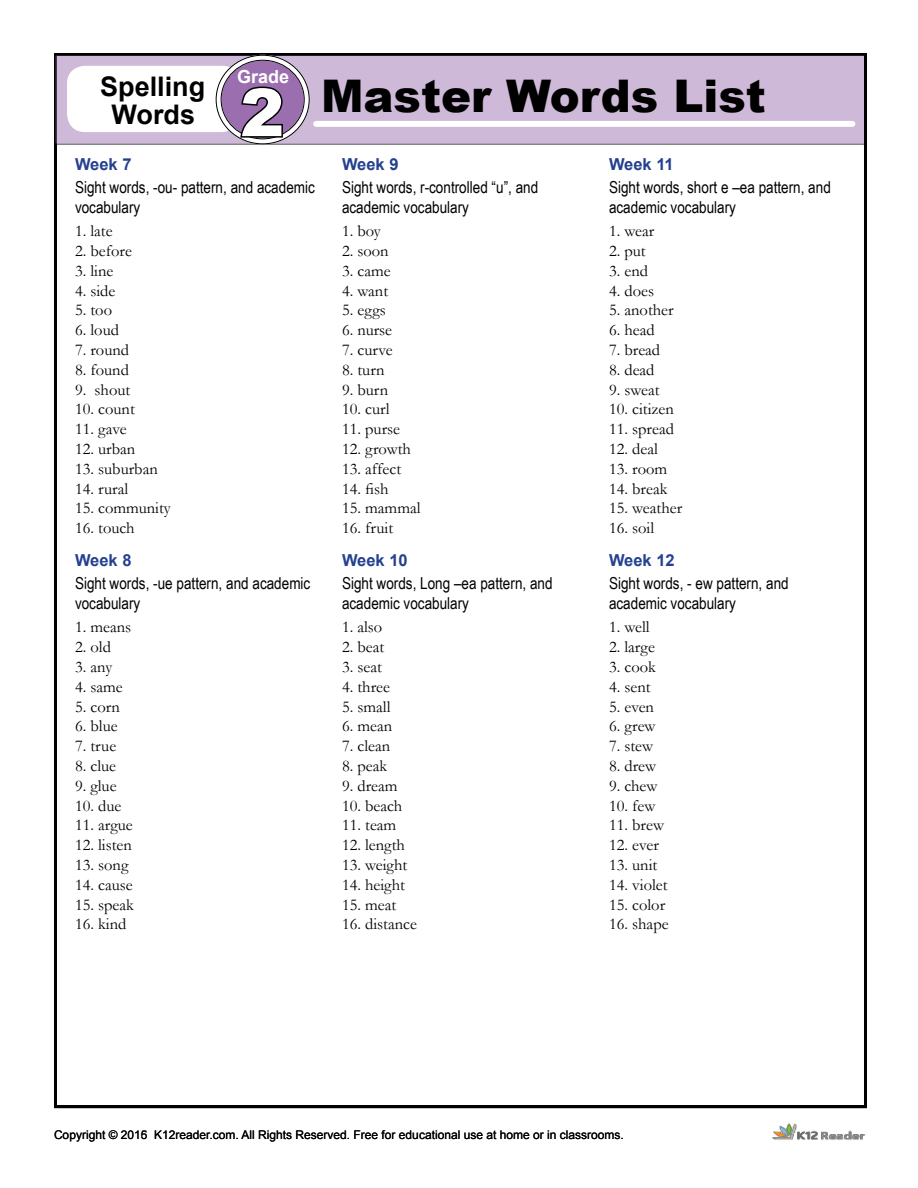
<style>
.page{position:relative;width:918px;height:1188px;background:#fff}
.page>*{position:absolute;margin:0;border:0;box-sizing:border-box;transform-origin:0 0}
.t1{font:900 66px "Arial";color:#fff}
.t2{font:900 45px "Arial";color:#000}
.t3{font:700 27px/28.3px "Arial";color:#000;text-align:center}
.t4{font:700 18px "Arial";color:#fff}
.t5{font:16.5px "Garamond";color:#000}
.t6{font:16.5px/19.8px "Arial Narrow";color:#000}
.t7{font:700 16.5px "Arial";color:#24408f}
.t8{font:12px "Arial";color:#000}
</style>
<div class="page">
<img style="left:772px;top:1123px;width:94px;height:17px">
<div style="left:55px;top:55px;width:810px;height:89px;background:#cfb9d8"></div>
<div style="left:54px;top:54px;width:812px;height:91px;border:2px solid #000"></div>
<div style="left:67px;top:66px;width:173px;height:66px;background:#fff;border-radius:18px"></div>
<div style="left:219px;top:58px;width:88px;height:83px;background:#9b6eaf;border-radius:50%"></div>
<div style="left:216px;top:55px;width:94px;height:89px;border:6px solid #fff;border-radius:50%"></div>
<div style="left:316px;top:121px;width:536px;height:6px;background:#fff"></div>
<svg style="left:239px;top:86px;width:45px;height:55px"></svg>
<p class="t4" style="left:237px;top:65px;width:54px">Grade</p>
<h1 class="t1" style="left:240px;top:65px;width:46px">2</h1>
<h3 class="t3" style="left:100px;top:73px;width:107px">Spelling<br>Words</h3>
<h2 class="t2" style="left:321px;top:63px;width:446px">Master Words List</h2>
<h1 class="t1" style="left:239px;top:66px;width:46px">1</h1>
<p class="t7" style="left:75px;top:154px;width:58px">Week 7</p>
<p class="t6" style="left:75px;top:177px;width:241px">Sight words, -ou- pattern, and academic vocabulary</p>
<p class="t5" style="left:75px;top:220px;width:39px">1. late</p>
<p class="t5" style="left:75px;top:240px;width:58px">2. before</p>
<p class="t5" style="left:75px;top:259px;width:40px">3. line</p>
<p class="t5" style="left:75px;top:279px;width:42px">4. side</p>
<p class="t5" style="left:75px;top:299px;width:39px">5. too</p>
<p class="t5" style="left:75px;top:319px;width:46px">6. loud</p>
<p class="t5" style="left:75px;top:339px;width:56px">7. round</p>
<p class="t5" style="left:75px;top:358px;width:55px">8. found</p>
<p class="t5" style="left:75px;top:378px;width:57px">9. shout</p>
<p class="t5" style="left:75px;top:398px;width:61px">10. count</p>
<p class="t5" style="left:75px;top:418px;width:53px">11. gave</p>
<p class="t5" style="left:75px;top:438px;width:62px">12. urban</p>
<p class="t5" style="left:75px;top:457px;width:84px">13. suburban</p>
<p class="t5" style="left:75px;top:477px;width:55px">14. rural</p>
<p class="t5" style="left:75px;top:497px;width:97px">15. community</p>
<p class="t5" style="left:75px;top:517px;width:61px">16. touch</p>
<p class="t7" style="left:75px;top:550px;width:58px">Week 8</p>
<p class="t6" style="left:75px;top:573px;width:237px">Sight words, -ue pattern, and academic vocabulary</p>
<p class="t5" style="left:75px;top:616px;width:58px">1. means</p>
<p class="t5" style="left:75px;top:636px;width:37px">2. old</p>
<p class="t5" style="left:75px;top:656px;width:39px">3. any</p>
<p class="t5" style="left:75px;top:675px;width:49px">4. same</p>
<p class="t5" style="left:75px;top:695px;width:47px">5. corn</p>
<p class="t5" style="left:75px;top:715px;width:44px">6. blue</p>
<p class="t5" style="left:75px;top:735px;width:43px">7. true</p>
<p class="t5" style="left:75px;top:755px;width:43px">8. clue</p>
<p class="t5" style="left:75px;top:774px;width:43px">9. glue</p>
<p class="t5" style="left:75px;top:794px;width:48px">10. due</p>
<p class="t5" style="left:75px;top:814px;width:59px">11. argue</p>
<p class="t5" style="left:75px;top:834px;width:58px">12. listen</p>
<p class="t5" style="left:75px;top:854px;width:55px">13. song</p>
<p class="t5" style="left:75px;top:873px;width:59px">14. cause</p>
<p class="t5" style="left:75px;top:893px;width:60px">15. speak</p>
<p class="t5" style="left:75px;top:913px;width:53px">16. kind</p>
<p class="t7" style="left:342px;top:154px;width:58px">Week 9</p>
<p class="t6" style="left:342px;top:177px;width:198px">Sight words, r-controlled “u”, and academic vocabulary</p>
<p class="t5" style="left:342px;top:220px;width:40px">1. boy</p>
<p class="t5" style="left:342px;top:240px;width:48px">2. soon</p>
<p class="t5" style="left:342px;top:259px;width:50px">3. came</p>
<p class="t5" style="left:342px;top:279px;width:48px">4. want</p>
<p class="t5" style="left:342px;top:299px;width:45px">5. eggs</p>
<p class="t5" style="left:342px;top:319px;width:52px">6. nurse</p>
<p class="t5" style="left:342px;top:339px;width:52px">7. curve</p>
<p class="t5" style="left:342px;top:358px;width:44px">8. turn</p>
<p class="t5" style="left:342px;top:378px;width:48px">9. burn</p>
<p class="t5" style="left:342px;top:398px;width:49px">10. curl</p>
<p class="t5" style="left:342px;top:418px;width:60px">11. purse</p>
<p class="t5" style="left:342px;top:438px;width:70px">12. growth</p>
<p class="t5" style="left:342px;top:457px;width:61px">13. affect</p>
<p class="t5" style="left:342px;top:477px;width:48px">14. fish</p>
<p class="t5" style="left:342px;top:497px;width:80px">15. mammal</p>
<p class="t5" style="left:342px;top:517px;width:53px">16. fruit</p>
<p class="t7" style="left:342px;top:550px;width:67px">Week 10</p>
<p class="t6" style="left:342px;top:573px;width:212px">Sight words, Long –ea pattern, and academic vocabulary</p>
<p class="t5" style="left:342px;top:616px;width:42px">1. also</p>
<p class="t5" style="left:342px;top:636px;width:44px">2. beat</p>
<p class="t5" style="left:342px;top:656px;width:41px">3. seat</p>
<p class="t5" style="left:342px;top:675px;width:49px">4. three</p>
<p class="t5" style="left:342px;top:695px;width:50px">5. small</p>
<p class="t5" style="left:342px;top:715px;width:52px">6. mean</p>
<p class="t5" style="left:342px;top:735px;width:50px">7. clean</p>
<p class="t5" style="left:342px;top:755px;width:47px">8. peak</p>
<p class="t5" style="left:342px;top:774px;width:57px">9. dream</p>
<p class="t5" style="left:342px;top:794px;width:62px">10. beach</p>
<p class="t5" style="left:342px;top:814px;width:56px">11. team</p>
<p class="t5" style="left:342px;top:834px;width:64px">12. length</p>
<p class="t5" style="left:342px;top:854px;width:67px">13. weight</p>
<p class="t5" style="left:342px;top:873px;width:64px">14. height</p>
<p class="t5" style="left:342px;top:893px;width:56px">15. meat</p>
<p class="t5" style="left:342px;top:913px;width:76px">16. distance</p>
<p class="t7" style="left:609px;top:154px;width:66px">Week 11</p>
<p class="t6" style="left:609px;top:177px;width:223px">Sight words, short e –ea pattern, and academic vocabulary</p>
<p class="t5" style="left:609px;top:220px;width:47px">1. wear</p>
<p class="t5" style="left:609px;top:240px;width:38px">2. put</p>
<p class="t5" style="left:609px;top:259px;width:41px">3. end</p>
<p class="t5" style="left:609px;top:279px;width:47px">4. does</p>
<p class="t5" style="left:609px;top:299px;width:66px">5. another</p>
<p class="t5" style="left:609px;top:319px;width:47px">6. head</p>
<p class="t5" style="left:609px;top:339px;width:53px">7. bread</p>
<p class="t5" style="left:609px;top:358px;width:47px">8. dead</p>
<p class="t5" style="left:609px;top:378px;width:52px">9. sweat</p>
<p class="t5" style="left:609px;top:398px;width:66px">10. citizen</p>
<p class="t5" style="left:609px;top:418px;width:66px">11. spread</p>
<p class="t5" style="left:609px;top:438px;width:50px">12. deal</p>
<p class="t5" style="left:609px;top:457px;width:60px">13. room</p>
<p class="t5" style="left:609px;top:477px;width:60px">14. break</p>
<p class="t5" style="left:609px;top:497px;width:75px">15. weather</p>
<p class="t5" style="left:609px;top:517px;width:47px">16. soil</p>
<p class="t7" style="left:609px;top:550px;width:67px">Week 12</p>
<p class="t6" style="left:609px;top:573px;width:181px">Sight words, - ew pattern, and academic vocabulary</p>
<p class="t5" style="left:609px;top:616px;width:42px">1. well</p>
<p class="t5" style="left:609px;top:636px;width:47px">2. large</p>
<p class="t5" style="left:609px;top:656px;width:48px">3. cook</p>
<p class="t5" style="left:609px;top:675px;width:43px">4. sent</p>
<p class="t5" style="left:609px;top:695px;width:47px">5. even</p>
<p class="t5" style="left:609px;top:715px;width:48px">6. grew</p>
<p class="t5" style="left:609px;top:735px;width:46px">7. stew</p>
<p class="t5" style="left:609px;top:755px;width:49px">8. drew</p>
<p class="t5" style="left:609px;top:774px;width:50px">9. chew</p>
<p class="t5" style="left:609px;top:794px;width:48px">10. few</p>
<p class="t5" style="left:609px;top:814px;width:57px">11. brew</p>
<p class="t5" style="left:609px;top:834px;width:51px">12. ever</p>
<p class="t5" style="left:609px;top:854px;width:50px">13. unit</p>
<p class="t5" style="left:609px;top:873px;width:60px">14. violet</p>
<p class="t5" style="left:609px;top:893px;width:58px">15. color</p>
<p class="t5" style="left:609px;top:913px;width:61px">16. shape</p>
<p class="t8" style="left:54px;top:1127px;width:571px">Copyright © 2015 K12reader.com. All Rights Reserved. Free for educational use at home or in classrooms.</p>
<p class="t8" style="left:141px;top:1127px;width:8px">6</p>
</div>
